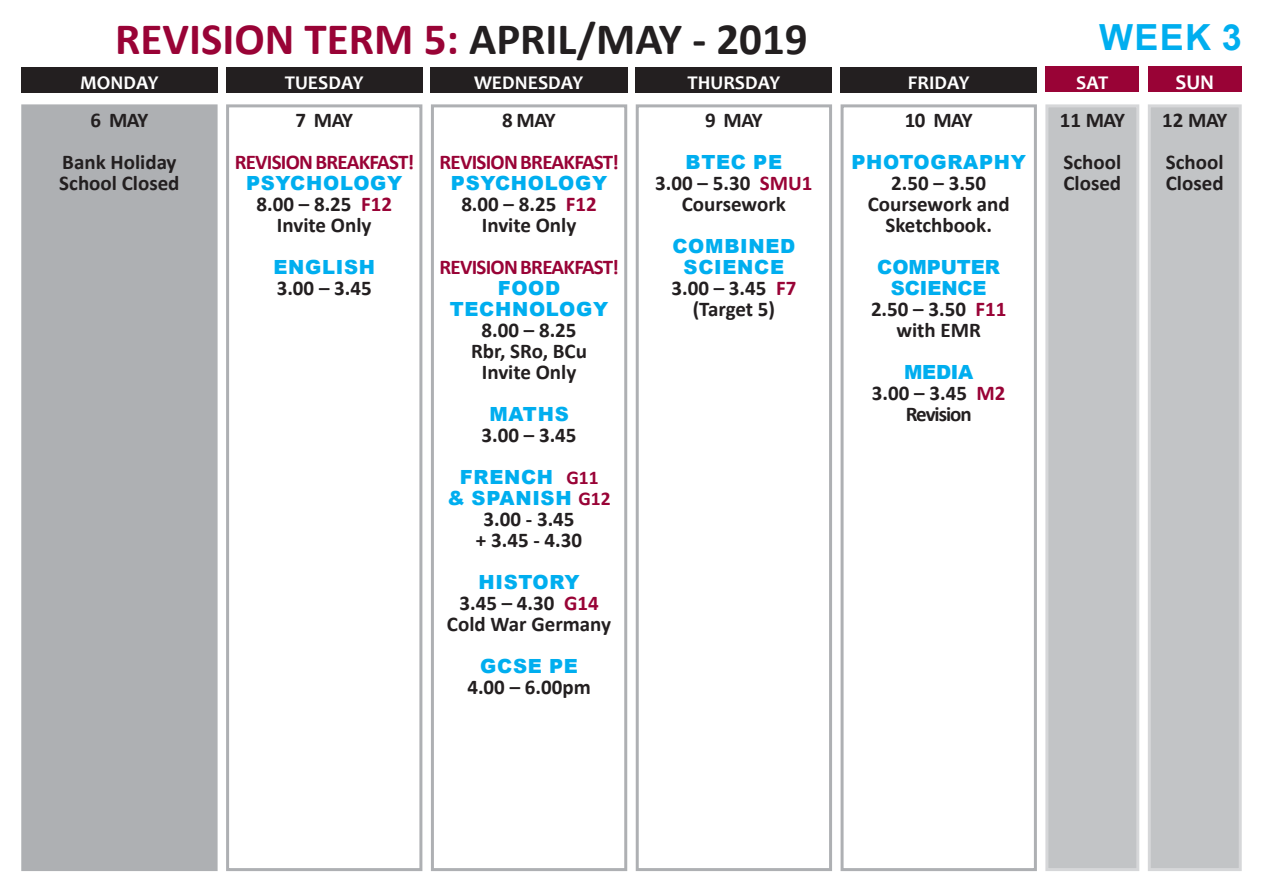
<style>
.page{position:relative;width:1263px;height:893px;background:#fff}
.page>*{position:absolute;margin:0;border:0;box-sizing:border-box;transform-origin:0 0}
.t1{font:700 45px "Calibri";color:#990336}
.Subject{font:700 36px "Arial";color:#00aeef}
.xxxxxxx{font:700 21px/21px "Calibri";color:#231f20}
.Subject-2{font:700 21px "Calibri";letter-spacing:-.035em;color:#990336}
.Subject-3{font:700 21px "Calibri";letter-spacing:-.05em;color:#231f20}
.t2{font:700 21px "Candara";color:#fff}
.Subject-4{font:900 19.5px/21px "Arial";letter-spacing:.035em;color:#00aeef}
.t3{font:700 19.5px "Candara";color:#fff}
.Subject-5{font:700 19.5px "Calibri";color:#990336}
.s1{color:#231f20}
.s2{color:#990336}
</style>
<div class="page">
<div style="left:636px;top:104px;width:196px;height:767px;border:3px solid #aeb0b3"></div>
<div style="left:431px;top:104px;width:196px;height:767px;border:3px solid #aeb0b3"></div>
<div style="left:21px;top:67px;width:197px;height:25px;background:#231f20"></div>
<div style="left:1045px;top:67px;width:94px;height:25px;background:#990336"></div>
<div style="left:1148px;top:67px;width:94px;height:25px;background:#990336"></div>
<div style="left:226px;top:67px;width:196px;height:25px;background:#231f20"></div>
<div style="left:430px;top:67px;width:197px;height:25px;background:#231f20"></div>
<div style="left:636px;top:67px;width:196px;height:25px;background:#231f20"></div>
<div style="left:840px;top:67px;width:197px;height:25px;background:#231f20"></div>
<div style="left:23px;top:106px;width:193px;height:764px;background:#aeb0b3"></div>
<div style="left:21px;top:104px;width:197px;height:767px;border:3px solid #aeb0b3"></div>
<div style="left:1047px;top:106px;width:91px;height:764px;background:#c2c4c6"></div>
<div style="left:1045px;top:104px;width:94px;height:767px;border:3px solid #d6d7d9"></div>
<div style="left:1149px;top:106px;width:91px;height:764px;background:#c2c4c6"></div>
<div style="left:1148px;top:104px;width:94px;height:767px;border:3px solid #d6d7d9"></div>
<div style="left:226px;top:104px;width:196px;height:767px;border:3px solid #aeb0b3"></div>
<div style="left:840px;top:104px;width:197px;height:767px;border:3px solid #aeb0b3"></div>
<p class="t1" style="left:115px;top:7px;width:694px">REVISION TERM 5: <span class="s1">APRIL/MAY - 2019</span></p>
<p class="t3" style="left:285px;top:70px;width:80px">TUESDAY</p>
<p class="t3" style="left:474px;top:70px;width:111px">WEDNESDAY</p>
<p class="t3" style="left:687px;top:70px;width:94px">THURSDAY</p>
<p class="t3" style="left:908px;top:70px;width:63px">FRIDAY</p>
<p class="xxxxxxx" style="left:91px;top:110px;width:59px">6 MAY</p>
<p class="xxxxxxx" style="left:62px;top:152px;width:116px">Bank Holiday</p>
<p class="xxxxxxx" style="left:59px;top:173px;width:122px">School Closed</p>
<p class="Subject" style="left:1099px;top:12px;width:144px">WEEK 3</p>
<p class="t3" style="left:80px;top:70px;width:80px">MONDAY</p>
<p class="t3" style="left:1076px;top:70px;width:34px">SAT</p>
<p class="t2" style="left:1175px;top:69px;width:40px">SUN</p>
<p class="xxxxxxx" style="left:705px;top:110px;width:59px">9 MAY</p>
<p class="Subject-4" style="left:686px;top:151px;width:98px">BTEC PE</p>
<p class="xxxxxxx" style="left:655px;top:173px;width:159px">3.00 – 5.30 <span class="s2">SMU1</span></p>
<p class="xxxxxxx" style="left:682px;top:194px;width:106px">Coursework</p>
<p class="Subject-4" style="left:684px;top:235px;width:71px;text-indent:-11px">COMBINED<br>SCIENCE</p>
<p class="xxxxxxx" style="left:671px;top:278px;width:126px">3.00 – 3.45 <span class="s2">F7</span></p>
<p class="xxxxxxx" style="left:693px;top:299px;width:84px">(Target 5)</p>
<p class="xxxxxxx" style="left:502px;top:110px;width:55px">8 MAY</p>
<p class="Subject-2" style="left:439px;top:148px;width:22px">Revision</p>
<p class="Subject-2" style="left:520px;top:148px;width:23px">Breakfast</p>
<p class="Subject-2" style="left:612px;top:148px;width:8px">!</p>
<p class="Subject-4" style="left:451px;top:172px;width:32px">PSYCHOLOGY</p>
<p class="xxxxxxx" style="left:461px;top:194px;width:137px">8.00 – 8.25 <span class="s2">F12</span></p>
<p class="xxxxxxx" style="left:482px;top:215px;width:96px">Invite Only</p>
<p class="Subject-2" style="left:439px;top:253px;width:22px">Revision</p>
<p class="Subject-2" style="left:520px;top:253px;width:23px">Breakfast</p>
<p class="Subject-2" style="left:612px;top:253px;width:8px">!</p>
<p class="Subject-4" style="left:498px;top:277px;width:31px">FOOD</p>
<p class="Subject-4" style="left:450px;top:298px;width:32px">TECHNOLOGY</p>
<p class="xxxxxxx" style="left:481px;top:320px;width:97px">8.00 – 8.25</p>
<p class="xxxxxxx" style="left:471px;top:341px;width:117px">Rbr, SRo, BCu</p>
<p class="xxxxxxx" style="left:482px;top:362px;width:96px">Invite Only</p>
<p class="Subject-4" style="left:489px;top:403px;width:81px">MATHS</p>
<p class="xxxxxxx" style="left:481px;top:425px;width:97px">3.00 – 3.45</p>
<p class="Subject-4" style="left:460px;top:466px;width:31px">FRENCH</p>
<p class="Subject-5" style="left:566px;top:464px;width:34px">G11</p>
<p class="Subject-4" style="left:447px;top:487px;width:54px">&amp; SPANISH</p>
<p class="Subject-5" style="left:578px;top:485px;width:34px">G12</p>
<p class="xxxxxxx" style="left:484px;top:509px;width:93px">3.00 - 3.45</p>
<p class="xxxxxxx" style="left:476px;top:530px;width:108px">+ 3.45 - 4.30</p>
<p class="Subject-4" style="left:478px;top:571px;width:32px">HISTORY</p>
<p class="xxxxxxx" style="left:459px;top:593px;width:141px">3.45 – 4.30 <span class="s2">G14</span></p>
<p class="xxxxxxx" style="left:447px;top:614px;width:166px">Cold War Germany</p>
<p class="Subject-4" style="left:480px;top:655px;width:99px">GCSE PE</p>
<p class="xxxxxxx" style="left:467px;top:677px;width:125px">4.00 – 6.00pm</p>
<p class="xxxxxxx" style="left:905px;top:110px;width:69px">10 MAY</p>
<p class="Subject-4" style="left:851px;top:151px;width:32px">PHOTOGRAPHY</p>
<p class="xxxxxxx" style="left:891px;top:173px;width:97px">2.50 – 3.50</p>
<p class="xxxxxxx" style="left:868px;top:194px;width:143px;text-align:center">Coursework and<br>Sketchbook.</p>
<p class="Subject-4" style="left:877px;top:256px;width:32px">COMP</p>
<p class="Subject-4" style="left:941px;top:256px;width:32px">UTER</p>
<p class="Subject-4" style="left:891px;top:277px;width:29px">SCIENCE</p>
<p class="xxxxxxx" style="left:871px;top:299px;width:137px">2.50 – 3.50 <span class="s2">F11</span></p>
<p class="xxxxxxx" style="left:896px;top:320px;width:86px">with EMR</p>
<p class="Subject-4" style="left:904px;top:361px;width:32px">MEDIA</p>
<p class="xxxxxxx" style="left:872px;top:383px;width:135px">3.00 – 3.45 <span class="s2">M2</span></p>
<p class="Subject-3" style="left:906px;top:400px;width:67px">Revision</p>
<p class="xxxxxxx" style="left:1162px;top:110px;width:67px">12 MAY</p>
<p class="xxxxxxx" style="left:1166px;top:152px;width:59px">School<br>Closed</p>
<p class="xxxxxxx" style="left:1060px;top:110px;width:67px">11 MAY</p>
<p class="xxxxxxx" style="left:1063px;top:152px;width:59px">School<br>Closed</p>
<p class="xxxxxxx" style="left:295px;top:110px;width:59px">7 MAY</p>
<p class="Subject-2" style="left:235px;top:148px;width:22px">Revision</p>
<p class="Subject-2" style="left:315px;top:148px;width:23px">Breakfast</p>
<p class="Subject-2" style="left:407px;top:148px;width:8px">!</p>
<p class="Subject-4" style="left:246px;top:172px;width:32px">PSYCHOLOGY</p>
<p class="xxxxxxx" style="left:256px;top:194px;width:137px">8.00 – 8.25 <span class="s2">F12</span></p>
<p class="xxxxxxx" style="left:277px;top:215px;width:96px">Invite Only</p>
<p class="Subject-4" style="left:273px;top:256px;width:30px">ENGLISH</p>
<p class="xxxxxxx" style="left:277px;top:278px;width:97px">3.00 – 3.45</p>
</div>
